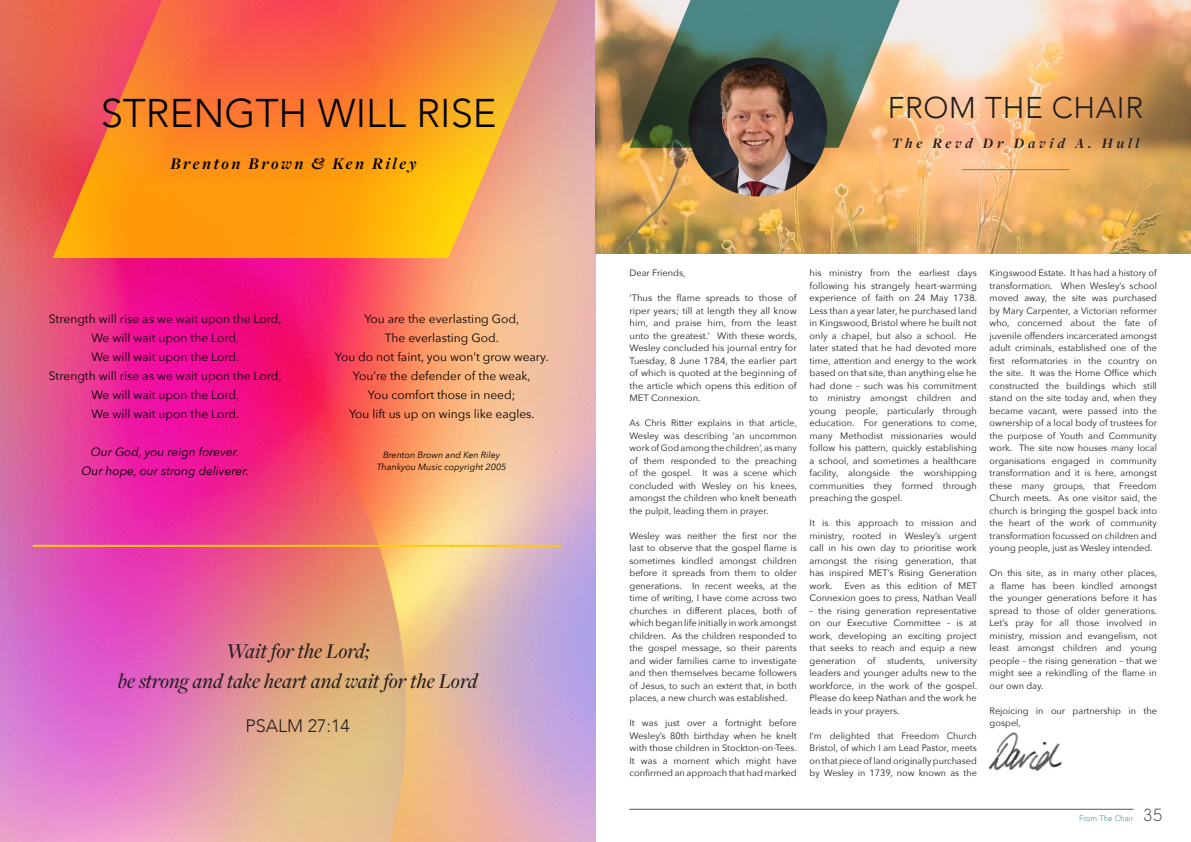
<style>
.page{position:relative;width:1191px;height:842px;background:#fff}
.page>*{position:absolute;margin:0;border:0;box-sizing:border-box;transform-origin:0 0}
.Header_-_Author_Name{font:300 40px "Avenir";color:#000}
.t1{font:300 30px "Avenir";letter-spacing:.02em;color:#231f20}
.t2{font:italic 500 22px/30px "Freight Disp Pro";color:#231f20;text-align:center}
.Small_Header{font:300 18px "Avenir";color:#231f20}
.Header_-_Author_Name-2{font:italic 700 17px "Freight Disp Pro";letter-spacing:.15em;color:#000}
.Header_-_Author_Name-3{font:italic 700 15px "Freight Disp Pro";letter-spacing:.25em;color:#231f20}
.Body{font:12px "Avenir Next";color:#000}
.Body-2{font:italic 12px "Avenir Next";color:#000}
.Body-3{font:9.2px/12.5px "Avenir Next";color:#231f20;text-align:justify}
.Author_Details{font:italic 9px "Avenir Next";color:#000}
.t3{font:300 7.9px "Avenir";color:#509293}
.s1{font-family:"Neue Einstellung";font-size:16px;color:#231f20}
</style>
<div class="page">
<img style="left:0;top:0;width:595px;height:842px">
<img style="left:595px;top:0;width:596px;height:254px">
<hr style="left:629px;top:809px;width:504px;height:1px;background:#545557">
<img style="left:988px;top:732px;width:74px;height:39px">
<svg style="left:629px;top:0;width:288px;height:148px;background:#7a8770"></svg>
<hr style="left:962px;top:169px;width:107px;height:1px;background:#509293">
<img style="left:688px;top:58px;width:139px;height:138px;border-radius:69px">
<svg style="left:53px;top:0;width:508px;height:258px;background:#f88a35"></svg>
<hr style="left:33px;top:545px;width:528px;height:2px;background:#feca0a">
<p class="Header_-_Author_Name" style="left:101px;top:89px;width:397px">STRENGTH WILL RISE</p>
<p class="Header_-_Author_Name-2" style="left:170px;top:152px;width:248px">Brenton Brown &amp; Ken Riley</p>
<p class="Body" style="left:49px;top:308px;width:234px">Strength will rise as we wait upon the Lord,</p>
<p class="Body" style="left:91px;top:327px;width:149px">We will wait upon the Lord,</p>
<p class="Body" style="left:91px;top:346px;width:149px">We will wait upon the Lord.</p>
<p class="Body" style="left:49px;top:365px;width:234px">Strength will rise as we wait upon the Lord,</p>
<p class="Body" style="left:91px;top:384px;width:149px">We will wait upon the Lord,</p>
<p class="Body" style="left:91px;top:403px;width:149px">We will wait upon the Lord.</p>
<p class="Body-2" style="left:91px;top:441px;width:150px">Our God, you reign forever.</p>
<p class="Body-2" style="left:81px;top:460px;width:169px">Our hope, our strong deliverer.</p>
<p class="Body" style="left:364px;top:308px;width:156px">You are the everlasting God,</p>
<p class="Body" style="left:385px;top:327px;width:115px">The everlasting God.</p>
<p class="Body" style="left:335px;top:346px;width:215px">You do not faint, you won’t grow weary.</p>
<p class="Body" style="left:353px;top:365px;width:179px">You’re the defender of the weak,</p>
<p class="Body" style="left:368px;top:384px;width:149px">You comfort those in need;</p>
<p class="Body" style="left:349px;top:403px;width:187px">You lift us up on wings like eagles.</p>
<p class="Author_Details" style="left:383px;top:447px;width:119px">Brenton Brown and Ken Riley</p>
<p class="Author_Details" style="left:377px;top:460px;width:131px">Thankyou Music copyright 2005</p>
<p class="t2" style="left:118px;top:635px;width:361px">Wait for the Lord;<br>be strong and take heart and wait for the Lord</p>
<p class="Small_Header" style="left:245px;top:715px;width:106px">PSALM 27:14</p>
<p class="t1" style="left:888px;top:90px;width:257px">FROM THE CHAIR</p>
<p class="Header_-_Author_Name-3" style="left:891px;top:133px;width:249px">The Revd Dr David A. Hull</p>
<p class="Body-3" style="left:629px;top:267px;width:58px">Dear Friends,</p>
<p class="Body-3" style="left:629px;top:292px;width:169px">‘Thus the flame spreads to those of riper years; till at length they all know him, and praise him, from the least unto the greatest.’ With these words, Wesley concluded his journal entry for Tuesday, 8 June 1784, the earlier part of which is quoted at the beginning of the article which opens this edition of MET Connexion.</p>
<p class="Body-3" style="left:629px;top:417px;width:169px">As Chris Ritter explains in that article, Wesley was describing ‘an uncommon work of God among the children’, as many of them responded to the preaching of the gospel. It was a scene which concluded with Wesley on his knees, amongst the children who knelt beneath the pulpit, leading them in prayer.</p>
<p class="Body-3" style="left:629px;top:529px;width:169px">Wesley was neither the first nor the last to observe that the gospel flame is sometimes kindled amongst children before it spreads from them to older generations. In recent weeks, at the time of writing, I have come across two churches in different places, both of which began life initially in work amongst children. As the children responded to the gospel message, so their parents and wider families came to investigate and then themselves became followers of Jesus, to such an extent that, in both places, a new church was established.</p>
<p class="Body-3" style="left:629px;top:717px;width:169px">It was just over a fortnight before Wesley’s 80th birthday when he knelt with those children in Stockton-on-Tees.<br>It was a moment which might have confirmed an approach that had marked</p>
<p class="Body-3" style="left:809px;top:267px;width:169px">his ministry from the earliest days following his strangely heart-warming experience of faith on 24 May 1738.<br>Less than a year later, he purchased land in Kingswood, Bristol where he built not only a chapel, but also a school. He later stated that he had devoted more time, attention and energy to the work based on that site, than anything else he had done – such was his commitment to ministry amongst children and young people, particularly through education. For generations to come, many Methodist missionaries would follow his pattern, quickly establishing a school, and sometimes a healthcare facility, alongside the worshipping communities they formed through preaching the gospel.</p>
<p class="Body-3" style="left:809px;top:517px;width:169px">It is this approach to mission and ministry, rooted in Wesley’s urgent call in his own day to prioritise work amongst the rising generation, that has inspired MET’s Rising Generation work.</p>
<p class="Body-3" style="left:809px;top:579px;width:169px;text-align:right">Even as this edition of MET<br>Connexion goes to press, Nathan Veall</p>
<p class="Body-3" style="left:809px;top:604px;width:169px">– the rising generation representative on our Executive Committee – is at work, developing an exciting project that seeks to reach and equip a new generation of students, university leaders and younger adults new to the workforce, in the work of the gospel.<br>Please do keep Nathan and the work he leads in your prayers.</p>
<p class="Body-3" style="left:809px;top:729px;width:169px">I’m delighted that Freedom Church Bristol, of which I am Lead Pastor, meets on that piece of land originally purchased by Wesley in 1739, now known as the</p>
<p class="Body-3" style="left:989px;top:267px;width:169px">Kingswood Estate. It has had a history of transformation. When Wesley’s school moved away, the site was purchased by Mary Carpenter, a Victorian reformer who, concerned about the fate of juvenile offenders incarcerated amongst adult criminals, established one of the first reformatories in the country on the site. It was the Home Office which constructed the buildings which still stand on the site today and, when they became vacant, were passed into the ownership of a local body of trustees for the purpose of Youth and Community work. The site now houses many local organisations engaged in community transformation and it is here, amongst these many groups, that Freedom Church meets. As one visitor said, the church is bringing the gospel back into the heart of the work of community transformation focussed on children and young people, just as Wesley intended.</p>
<p class="Body-3" style="left:989px;top:567px;width:169px">On this site, as in many other places, a flame has been kindled amongst the younger generations before it has spread to those of older generations.<br>Let’s pray for all those involved in ministry, mission and evangelism, not least amongst children and young people – the rising generation – that we might see a rekindling of the flame in our own day.</p>
<p class="Body-3" style="left:989px;top:704px;width:169px">Rejoicing in our partnership in the gospel,</p>
<p class="t3" style="left:1079px;top:814px;width:85px">From The Chair <span class="s1">35</span></p>
</div>
